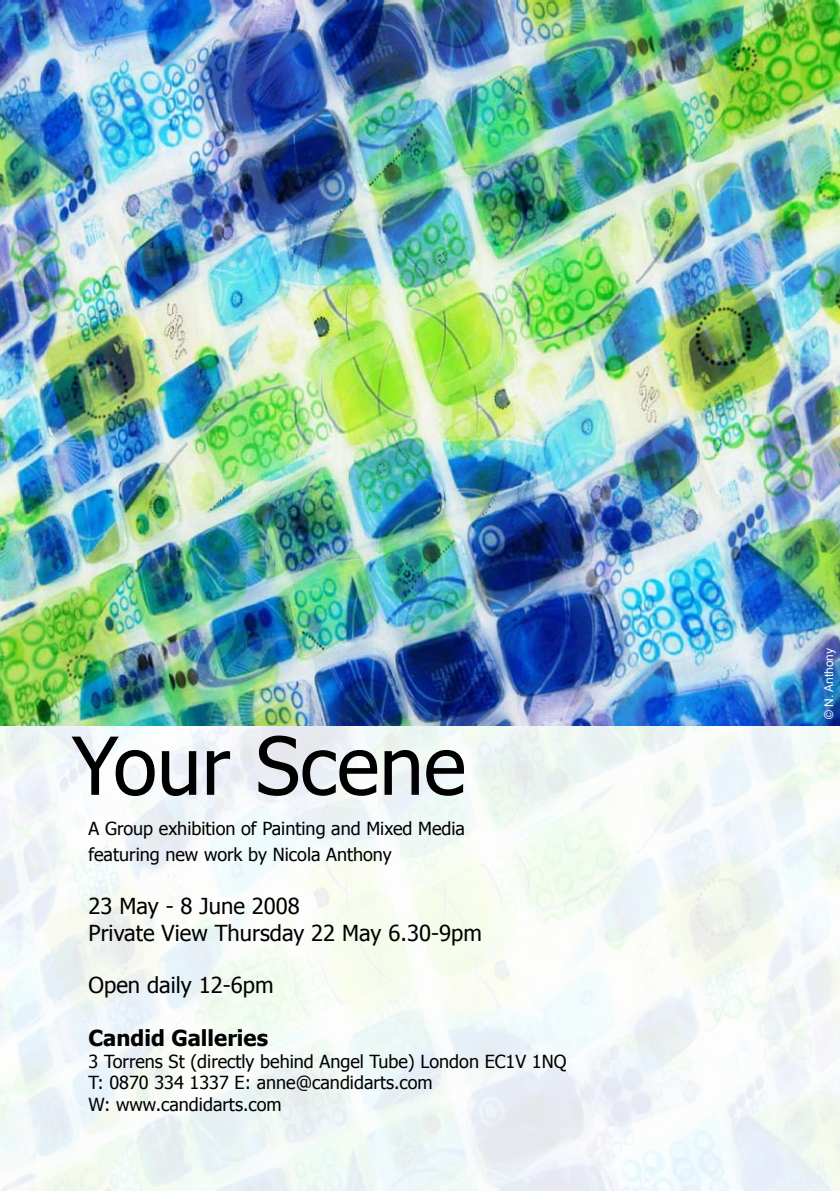
<style>
.page{position:relative;width:840px;height:1191px;background:#fff}
.page>*{position:absolute;margin:0;border:0;box-sizing:border-box;transform-origin:0 0}
.t1{font:80px "Tahoma";color:#000}
.t2{font:22px/26.4px "Tahoma";color:#000}
.t3{font:700 22px "Tahoma";color:#000}
.t4{font:18px/21.6px "Tahoma";color:#000}
.t5{font:12px "Arial";color:#fff}
</style>
<div class="page">
<img style="left:0;top:0;width:839px;height:726px">
<h1 class="t1" style="left:72px;top:712px;width:395px">Your Scene</h1>
<p class="t4" style="left:88px;top:814px;width:378px;line-height:26.4px">A Group exhibition of Painting and Mixed Media featuring new work by Nicola Anthony</p>
<p class="t2" style="left:88px;top:892px;width:394px">23 May - 8 June 2008<br>Private View Thursday 22 May 6.30-9pm</p>
<p class="t2" style="left:88px;top:971px;width:186px">Open daily 12-6pm</p>
<p class="t3" style="left:88px;top:1022px;width:181px">Candid Galleries</p>
<p class="t4" style="left:88px;top:1049px;width:479px">3 Torrens St (directly behind Angel Tube) London EC1V 1NQ<br>T: 0870 334 1337 E: anne@candidarts.com<br>W: www.candidarts.com</p>
<p class="t5" style="left:820px;top:719px;width:72px;rotate:-90deg">© N. Anthony</p>
</div>
